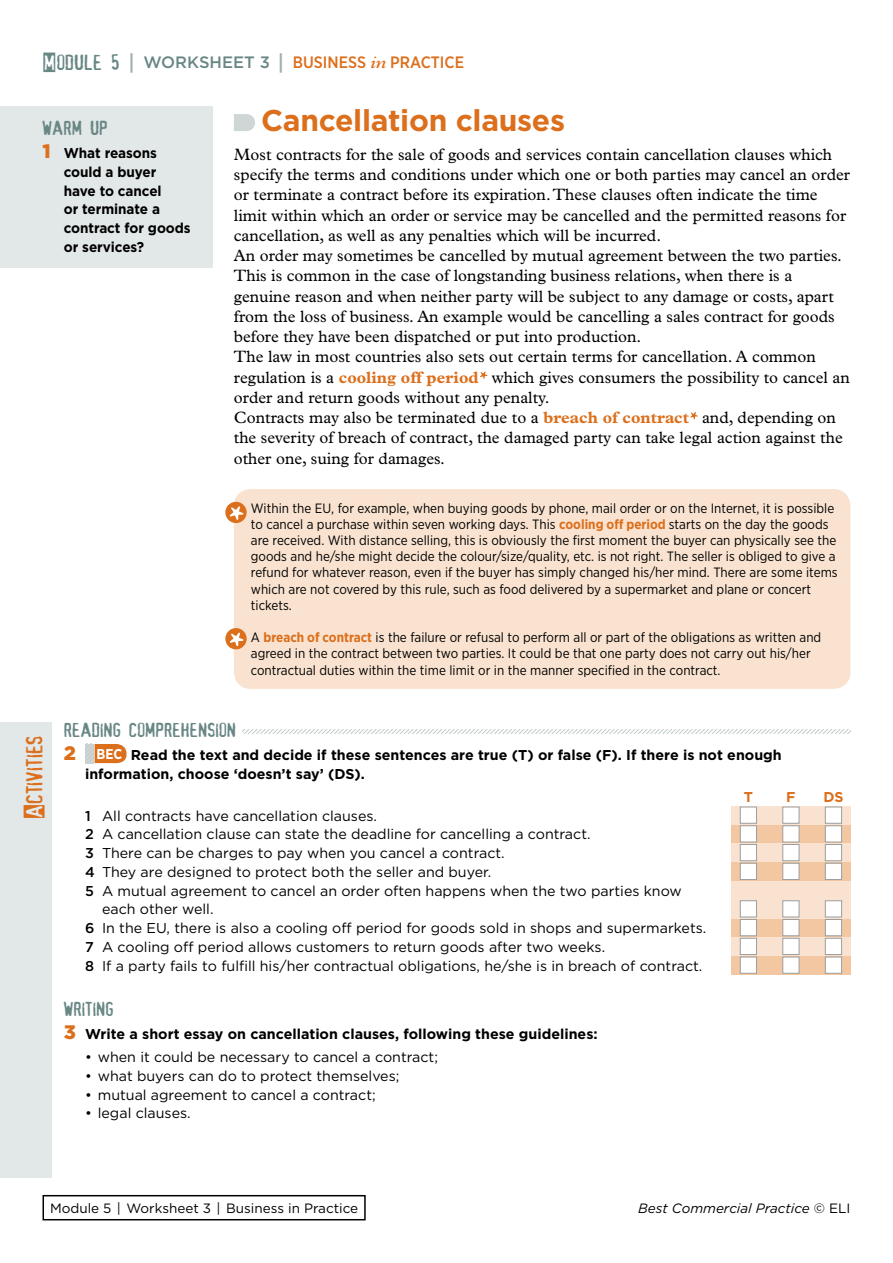
<style>
.page{position:relative;width:893px;height:1263px;background:#fff}
.page>*{position:absolute;margin:0;border:0;box-sizing:border-box;transform-origin:0 0}
.t1{font:700 30px "Gotham HTF";letter-spacing:-.01em;color:#dc6f1c}
.t2{font:22.5px "Alias";color:#dc6f1c}
.t3{font:19.5px "Alias";color:#688785}
.t4{font:16.5px/20.2px "Plantin Std";color:#000}
.t5{font:500 16.5px "Gotham Narrow";color:#dc6f1c}
.t6{font:14.25px "Gotham HTF";color:#000}
.t7{font:700 14.25px/18.8px "Gotham HTF";color:#000}
.t8{font:700 14.25px/18.8px "Gotham HTF";color:#000;scale:.95 1}
.t9{font:700 14.25px "Gotham HTF";color:#dc6f1c}
.t10{font:13.5px/16.2px "Gotham Narrow";color:#000}
.t11{font:13.5px "Gotham HTF";color:#000}
.t12{font:italic 13.5px "Gotham HTF";color:#000}
.s1{font-family:"Alias";font-weight:400;font-size:21px;color:#688785}
.s2{font-family:"Confidential";font-weight:400;font-size:21px;color:#688785}
.s3{font-family:"Gotham HTF";font-size:21px;color:#a0afae}
.s4{font-family:"Gotham HTF";color:#688785}
.s5{font-family:"Plantin Std";font-weight:600;font-style:italic}
.s6{font-weight:700;color:#dc6f1c}
.s7{font-weight:900;font-size:19.5px;color:#dc6f1c}
.s8{font-family:"Gotham Narrow";color:#fff}
.s9{font-weight:500}
.s10{font-style:normal}
</style>
<div class="page">
<div style="left:43px;top:1195px;width:323px;height:25px;border:2px solid #000"></div>
<div style="left:731px;top:806px;width:119px;height:19px;background:#f9e3d0"></div>
<div style="left:731px;top:825px;width:119px;height:19px;background:#f3c7a1"></div>
<div style="left:731px;top:843px;width:119px;height:19px;background:#f9e3d0"></div>
<div style="left:731px;top:862px;width:119px;height:19px;background:#f3c7a1"></div>
<div style="left:731px;top:881px;width:119px;height:38px;background:#f9e3d0"></div>
<div style="left:731px;top:918px;width:119px;height:19px;background:#f3c7a1"></div>
<div style="left:731px;top:937px;width:119px;height:19px;background:#f9e3d0"></div>
<div style="left:731px;top:956px;width:119px;height:19px;background:#f3c7a1"></div>
<svg style="left:234px;top:114px;width:21px;height:17px"></svg>
<svg style="left:480px;top:371px;width:7px;height:8px"></svg>
<svg style="left:690px;top:412px;width:8px;height:7px"></svg>
<div style="left:0;top:106px;width:213px;height:162px;background:#e2e7e7"></div>
<svg style="left:85px;top:744px;width:41px;height:19px"></svg>
<div style="left:740px;top:807px;width:17px;height:17px;background:#fff;border:1px solid #9c9e9f"></div>
<div style="left:782px;top:807px;width:17px;height:17px;background:#fff;border:1px solid #9c9e9f"></div>
<div style="left:825px;top:807px;width:17px;height:17px;background:#fff;border:1px solid #9c9e9f"></div>
<div style="left:740px;top:825px;width:17px;height:17px;background:#fff;border:1px solid #9c9e9f"></div>
<div style="left:782px;top:825px;width:17px;height:17px;background:#fff;border:1px solid #9c9e9f"></div>
<div style="left:825px;top:825px;width:17px;height:17px;background:#fff;border:1px solid #9c9e9f"></div>
<div style="left:740px;top:844px;width:17px;height:17px;background:#fff;border:1px solid #9c9e9f"></div>
<div style="left:782px;top:844px;width:17px;height:17px;background:#fff;border:1px solid #9c9e9f"></div>
<div style="left:825px;top:844px;width:17px;height:17px;background:#fff;border:1px solid #9c9e9f"></div>
<div style="left:740px;top:863px;width:17px;height:17px;background:#fff;border:1px solid #9c9e9f"></div>
<div style="left:782px;top:863px;width:17px;height:17px;background:#fff;border:1px solid #9c9e9f"></div>
<div style="left:825px;top:863px;width:17px;height:17px;background:#fff;border:1px solid #9c9e9f"></div>
<div style="left:740px;top:900px;width:17px;height:17px;background:#fff;border:1px solid #9c9e9f"></div>
<div style="left:782px;top:900px;width:17px;height:17px;background:#fff;border:1px solid #9c9e9f"></div>
<div style="left:825px;top:900px;width:17px;height:17px;background:#fff;border:1px solid #9c9e9f"></div>
<div style="left:740px;top:919px;width:17px;height:17px;background:#fff;border:1px solid #9c9e9f"></div>
<div style="left:782px;top:919px;width:17px;height:17px;background:#fff;border:1px solid #9c9e9f"></div>
<div style="left:825px;top:919px;width:17px;height:17px;background:#fff;border:1px solid #9c9e9f"></div>
<div style="left:740px;top:938px;width:17px;height:17px;background:#fff;border:1px solid #9c9e9f"></div>
<div style="left:782px;top:938px;width:17px;height:17px;background:#fff;border:1px solid #9c9e9f"></div>
<div style="left:825px;top:938px;width:17px;height:17px;background:#fff;border:1px solid #9c9e9f"></div>
<div style="left:740px;top:957px;width:17px;height:17px;background:#fff;border:1px solid #9c9e9f"></div>
<div style="left:782px;top:957px;width:17px;height:17px;background:#fff;border:1px solid #9c9e9f"></div>
<div style="left:825px;top:957px;width:17px;height:17px;background:#fff;border:1px solid #9c9e9f"></div>
<div style="left:0;top:723px;width:51px;height:455px;background:#e2e7e7"></div>
<svg style="left:242px;top:729px;width:608px;height:4px"></svg>
<div style="left:234px;top:489px;width:616px;height:200px;background:#f9e3d0;border-radius:17px"></div>
<svg style="left:225px;top:502px;width:22px;height:21px"></svg>
<svg style="left:230px;top:506px;width:13px;height:14px"></svg>
<svg style="left:225px;top:628px;width:22px;height:21px"></svg>
<svg style="left:230px;top:632px;width:13px;height:14px"></svg>
<p class="t5" style="left:43px;top:52px;width:423px"><span class="s1">Module</span> <span class="s2">5</span> <span class="s3">|</span> <span class="s4">WORKSHEET 3</span> <span class="s3">|</span> BUSINESS <span class="s5">in</span> PRACTICE</p>
<h1 class="t1" style="left:261px;top:103px;width:305px">Cancellation clauses</h1>
<p class="t4" style="left:234px;top:144px;width:618px">Most contracts for the sale of goods and services contain cancellation clauses which specify the terms and conditions under which one or both parties may cancel an order or terminate a contract before its expiration. These clauses often indicate the time limit within which an order or service may be cancelled and the permitted reasons for cancellation, as well as any penalties which will be incurred.<br>An order may sometimes be cancelled by mutual agreement between the two parties.<br>This is common in the case of longstanding business relations, when there is a genuine reason and when neither party will be subject to any damage or costs, apart from the loss of business. An example would be cancelling a sales contract for goods before they have been dispatched or put into production.<br>The law in most countries also sets out certain terms for cancellation. A common regulation is a <span class="s6">cooling off period</span> which gives consumers the possibility to cancel an order and return goods without any penalty.<br>Contracts may also be terminated due to a <span class="s6">breach of contract</span> and, depending on the severity of breach of contract, the damaged party can take legal action against the other one, suing for damages.</p>
<p class="t3" style="left:43px;top:117px;width:67px">warm up</p>
<p class="t8" style="left:64px;top:143px;width:135px;text-indent:-21px"><span class="s7">1</span> What reasons could a buyer have to cancel<br>or terminate a contract for goods or services?</p>
<h2 class="t2" style="left:21px;top:819px;width:85px;rotate:-90deg">Activities</h2>
<p class="t10" style="left:251px;top:499px;width:588px">Within the EU, for example, when buying goods by phone, mail order or on the Internet, it is possible to cancel a purchase within seven working days. This <span class="s6">cooling off period</span> starts on the day the goods are received. With distance selling, this is obviously the first moment the buyer can physically see the goods and he/she might decide the colour/size/quality, etc. is not right. The seller is obliged to give a refund for whatever reason, even if the buyer has simply changed his/her mind. There are some items which are not covered by this rule, such as food delivered by a supermarket and plane or concert tickets.</p>
<p class="t10" style="left:251px;top:629px;width:572px">A <span class="s6">breach of contract</span> is the failure or refusal to perform all or part of the obligations as written and agreed in the contract between two parties. It could be that one party does not carry out his/her contractual duties within the time limit or in the manner specified in the contract.</p>
<p class="t3" style="left:64px;top:719px;width:174px">reading comprehension</p>
<p class="t7" style="left:85px;top:745px;width:698px;text-indent:-21px"><span class="s7">2</span> <span class="s8">BEC</span> Read the text and decide if these sentences are true (T) or false (F). If there is not enough information, choose ‘doesn’t say’ (DS).</p>
<p class="t9" style="left:744px;top:788px;width:11px">T</p>
<p class="t9" style="left:786px;top:788px;width:11px">F</p>
<p class="t9" style="left:823px;top:788px;width:22px">DS</p>
<p class="t6" style="left:85px;top:808px;width:294px"><span class="s9">1</span> All contracts have cancellation clauses.</p>
<p class="t6" style="left:85px;top:826px;width:507px"><span class="s9">2</span> A cancellation clause can state the deadline for cancelling a contract.</p>
<p class="t6" style="left:85px;top:845px;width:421px"><span class="s9">3</span> There can be charges to pay when you cancel a contract.</p>
<p class="t6" style="left:85px;top:864px;width:408px"><span class="s9">4</span> They are designed to protect both the seller and buyer.</p>
<p class="t6" style="left:85px;top:883px;width:598px"><span class="s9">5</span> A mutual agreement to cancel an order often happens when the two parties know</p>
<p class="t6" style="left:102px;top:901px;width:113px">each other well.</p>
<p class="t6" style="left:85px;top:920px;width:623px"><span class="s9">6</span> In the EU, there is also a cooling off period for goods sold in shops and supermarkets.</p>
<p class="t6" style="left:85px;top:939px;width:522px"><span class="s9">7</span> A cooling off period allows customers to return goods after two weeks.</p>
<p class="t6" style="left:85px;top:958px;width:619px"><span class="s9">8</span> If a party fails to fulfill his/her contractual obligations, he/she is in breach of contract.</p>
<p class="t3" style="left:64px;top:998px;width:51px">writing</p>
<p class="t7" style="left:64px;top:1024px;width:535px"><span class="s7">3</span> Write a short essay on cancellation clauses, following these guidelines:</p>
<p class="t6" style="left:85px;top:1049px;width:354px">• when it could be necessary to cancel a contract;</p>
<p class="t6" style="left:85px;top:1068px;width:316px">• what buyers can do to protect themselves;</p>
<p class="t6" style="left:85px;top:1087px;width:292px">• mutual agreement to cancel a contract;</p>
<p class="t6" style="left:85px;top:1105px;width:107px">• legal clauses.</p>
<p class="t11" style="left:50px;top:1201px;width:310px">Module 5 | Worksheet 3 | Business in Practice</p>
<p class="t12" style="left:638px;top:1201px;width:214px">Best Commercial Practice <span class="s10">© ELI</span></p>
</div>
